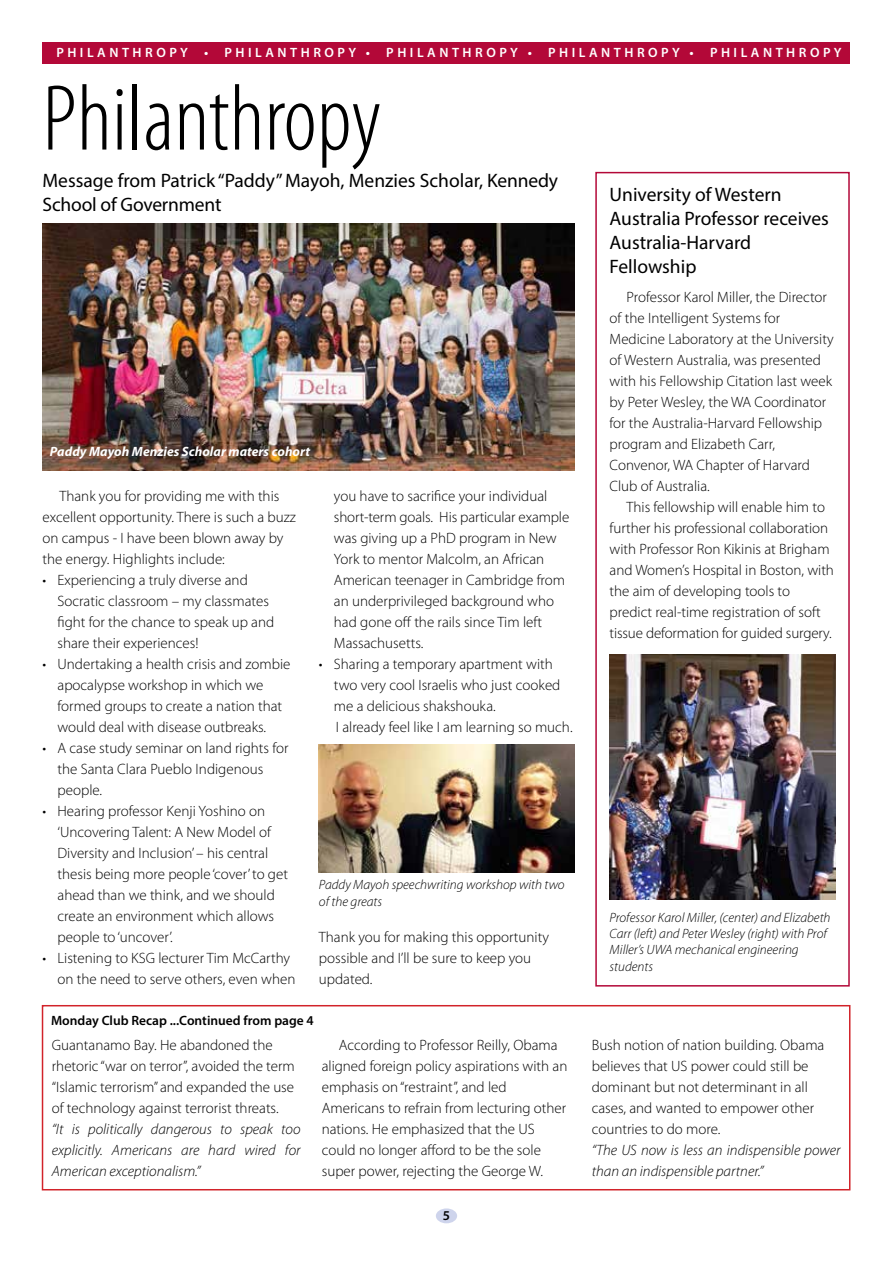
<style>
.page{position:relative;width:893px;height:1263px;background:#fff}
.page>*{position:absolute;margin:0;border:0;box-sizing:border-box;transform-origin:0 0}
.t1{font:300 condensed 94.5px "Myriad Pro";color:#000}
.t2{font:19.5px/24px "Myriad Pro";color:#000}
.t3{font:300 15px/21px "Myriad Pro";color:#000}
.t4{font:italic 300 15px/21px "Myriad Pro";color:#000;text-align:justify}
.t5{font:italic 300 13.5px/16.2px "Myriad Pro";color:#000}
.t6{font:600 13.5px "Myriad Pro";letter-spacing:.26em;color:#fff}
.t7{font:600 13.5px "Myriad Pro";color:#000}
.t8{font:italic 700 13.5px "Myriad Pro";color:#fff}
</style>
<div class="page">
<div style="left:436px;top:1208px;width:21px;height:15px;background:#ced4ec;border-radius:50%"></div>
<div style="left:43px;top:43px;width:807px;height:21px;background:#b30838"></div>
<img style="left:319px;top:744px;width:255px;height:128px">
<img style="left:43px;top:224px;width:531px;height:247px">
<div style="left:42px;top:1005px;width:808px;height:185px;border:2px solid #d2232a"></div>
<div style="left:595px;top:172px;width:255px;height:814px;border:2px solid #b30838"></div>
<img style="left:610px;top:655px;width:225px;height:244px">
<p class="t6" style="left:56px;top:44px;width:35px">PHILANT</p>
<p class="t6" style="left:133px;top:44px;width:127px">HRO PY • PHILANT</p>
<p class="t6" style="left:301px;top:44px;width:120px">HRO PY • PHILANT</p>
<p class="t6" style="left:463px;top:44px;width:120px">HRO PY • PHILANT</p>
<p class="t6" style="left:624px;top:44px;width:120px">HRO PY • PHILANT</p>
<p class="t6" style="left:786px;top:44px;width:57px">HRO PY</p>
<h1 class="t1" style="left:43px;top:63px;width:340px">Philanthropy</h1>
<h2 class="t2" style="left:43px;top:168px;width:517px">Message from Patrick “Paddy” Mayoh, Menzies Scholar, Kennedy<br>School of Government</h2>
<p class="t8" style="left:50px;top:443px;width:262px">Paddy Mayoh Menzies Scholar maters cohort</p>
<p class="t3" style="left:43px;top:485px;width:255px;text-indent:17px">Thank you for providing me with this excellent opportunity. There is such a buzz on campus - I have been blown away by the energy. Highlights include:</p>
<p class="t3" style="left:58px;top:569px;width:218px;text-indent:-15px">• Experiencing a truly diverse and<br>Socratic classroom – my classmates fight for the chance to speak up and share their experiences!</p>
<p class="t3" style="left:58px;top:653px;width:234px;text-indent:-15px">• Undertaking a health crisis and zombie apocalypse workshop in which we formed groups to create a nation that would deal with disease outbreaks.</p>
<p class="t3" style="left:58px;top:737px;width:233px;text-indent:-15px">• A case study seminar on land rights for the Santa Clara Pueblo Indigenous people.</p>
<p class="t3" style="left:58px;top:800px;width:232px;text-indent:-15px">• Hearing professor Kenji Yoshino on ‘Uncovering Talent: A New Model of Diversity and Inclusion’ – his central thesis being more people ‘cover’ to get ahead than we think, and we should create an environment which allows people to ‘uncover’.</p>
<p class="t3" style="left:58px;top:947px;width:239px;text-indent:-15px">• Listening to KSG lecturer Tim McCarthy on the need to serve others, even when</p>
<p class="t3" style="left:334px;top:485px;width:237px">you have to sacrifice your individual short-term goals. His particular example was giving up a PhD program in New York to mentor Malcolm, an African American teenager in Cambridge from an underprivileged background who had gone off the rails since Tim left Massachusetts.</p>
<p class="t3" style="left:334px;top:653px;width:240px;text-indent:-15px">• Sharing a temporary apartment with two very cool Israelis who just cooked me a delicious shakshouka.<br>I already feel like I am learning so much.</p>
<p class="t5" style="left:319px;top:876px;width:247px">Paddy Mayoh speechwriting workshop with two of the greats</p>
<p class="t3" style="left:319px;top:926px;width:232px">Thank you for making this opportunity possible and I’ll be sure to keep you updated.</p>
<p class="t7" style="left:51px;top:1012px;width:264px">Monday Club Recap ...Continued from page 4</p>
<h2 class="t2" style="left:610px;top:182px;width:221px">University of Western<br>Australia Professor receives<br>Australia-Harvard<br>Fellowship</h2>
<p class="t3" style="left:610px;top:287px;width:226px;text-indent:17px">Professor Karol Miller, the Director of the Intelligent Systems for Medicine Laboratory at the University of Western Australia, was presented with his Fellowship Citation last week by Peter Wesley, the WA Coordinator for the Australia-Harvard Fellowship program and Elizabeth Carr, Convenor, WA Chapter of Harvard Club of Australia.</p>
<p class="t3" style="left:610px;top:497px;width:226px;text-indent:17px">This fellowship will enable him to further his professional collaboration with Professor Ron Kikinis at Brigham and Women’s Hospital in Boston, with the aim of developing tools to predict real-time registration of soft tissue deformation for guided surgery.</p>
<p class="t5" style="left:610px;top:909px;width:222px">Professor Karol Miller, (center) and Elizabeth Carr (left) and Peter Wesley (right) with Prof Miller’s UWA mechanical engineering students</p>
<p class="t3" style="left:52px;top:1035px;width:245px">Guantanamo Bay. He abandoned the rhetoric “war on terror”, avoided the term “Islamic terrorism” and expanded the use of technology against terrorist threats.</p>
<p class="t4" style="left:52px;top:1119px;width:250px">“It is politically dangerous to speak too explicitly. Americans are hard wired for American exceptionalism.”</p>
<p class="t3" style="left:322px;top:1035px;width:247px;text-indent:17px">According to Professor Reilly, Obama aligned foreign policy aspirations with an emphasis on “restraint”, and led Americans to refrain from lecturing other nations. He emphasized that the US could no longer afford to be the sole super power, rejecting the George W.</p>
<p class="t3" style="left:592px;top:1035px;width:234px">Bush notion of nation building. Obama believes that US power could still be dominant but not determinant in all cases, and wanted to empower other countries to do more.</p>
<p class="t4" style="left:592px;top:1140px;width:250px">“The US now is less an indispensible power than an indispensible partner.”</p>
<p class="t7" style="left:443px;top:1207px;width:9px">5</p>
</div>
